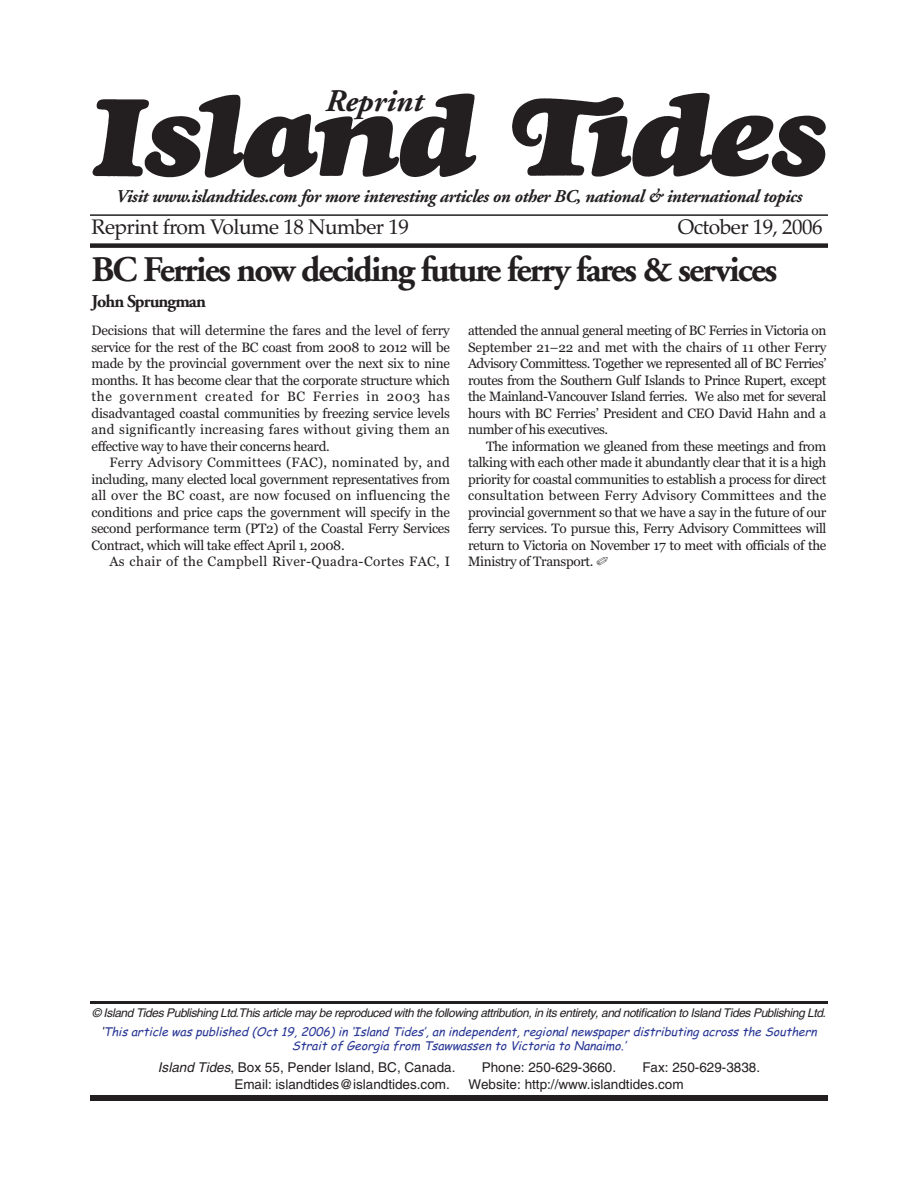
<style>
.page{position:relative;width:918px;height:1188px;background:#fff}
.page>*{position:absolute;margin:0;border:0;box-sizing:border-box;transform-origin:0 0}
.t1{font:700 36px "Adobe Garamond";letter-spacing:-.05em;color:#231f20}
.t2{font:italic 700 31.5px "Adobe Garamond";color:#231f20}
.t3{font:21px "Palatino";letter-spacing:-.025em;color:#231f20}
.t4{font:italic 700 18px "Adobe Garamond";letter-spacing:-.025em;color:#231f20}
.t5{font:700 18px "Adobe Garamond";letter-spacing:-.05em;color:#231f20}
.t6{font:13.5px/16.5px "Georgia";letter-spacing:-.025em;color:#231f20;text-align:justify}
.t7{font:13.5px "Helvetica";color:#231f20}
.t8{font:13.5px "Georgia";letter-spacing:.03em;color:#231f20}
.t9{font:italic 12px/14.5px "Comic Sans MS";color:#293795;text-align:center}
.t10{font:italic 12px "Helvetica";letter-spacing:-.035em;color:#231f20}
.s1{color:#231f20}
.s2{font-style:italic}
</style>
<div class="page">
<hr style="left:90px;top:214px;width:738px;height:2px;background:#231f20">
<div style="left:90px;top:243px;width:738px;height:5px;background:#231f20"></div>
<img style="left:92px;top:92px;width:734px;height:86px">
<hr style="left:90px;top:1001px;width:738px;height:3px;background:#231f20">
<div style="left:90px;top:1095px;width:738px;height:6px;background:#231f20"></div>
<h2 class="t2" style="left:326px;top:89px;width:99px">Reprint</h2>
<h3 class="t4" style="left:116px;top:189px;width:688px">Visit www.islandtides.com for more interesting articles on other BC, national &amp; international topics</h3>
<h3 class="t3" style="left:92px;top:214px;width:319px">Reprint from Volume 18 Number 19</h3>
<h3 class="t3" style="left:678px;top:214px;width:146px">October 19, 2006</h3>
<h1 class="t1" style="left:92px;top:256px;width:687px">BC Ferries now deciding future ferry fares &amp; services</h1>
<h3 class="t5" style="left:92px;top:295px;width:116px">John Sprungman</h3>
<p class="t6" style="left:92px;top:322px;width:360px">Decisions that will determine the fares and the level of ferry service for the rest of the BC coast from 2008 to 2012 will be made by the provincial government over the next six to nine months. It has become clear that the corporate structure which the government created for BC Ferries in 2003 has disadvantaged coastal communities by freezing service levels and significantly increasing fares without giving them an effective way to have their concerns heard.</p>
<p class="t6" style="left:92px;top:454px;width:360px;text-indent:18px">Ferry Advisory Committees (FAC), nominated by, and including, many elected local government representatives from all over the BC coast, are now focused on influencing the conditions and price caps the government will specify in the second performance term (PT2) of the Coastal Ferry Services Contract, which will take effect April 1, 2008.</p>
<p class="t8" style="left:109px;top:554px;width:342px">As chair of the Campbell River-Quadra-Cortes FAC, I</p>
<p class="t6" style="left:468px;top:322px;width:360px">attended the annual general meeting of BC Ferries in Victoria on September 21–22 and met with the chairs of 11 other Ferry Advisory Committess. Together we represented all of BC Ferries’ routes from the Southern Gulf Islands to Prince Rupert, except the Mainland-Vancouver Island ferries. We also met for several hours with BC Ferries’ President and CEO David Hahn and a number of his executives.</p>
<p class="t6" style="left:468px;top:438px;width:360px;text-indent:18px">The information we gleaned from these meetings and from talking with each other made it abundantly clear that it is a high priority for coastal communities to establish a process for direct consultation between Ferry Advisory Committees and the provincial government so that we have a say in the future of our ferry services. To pursue this, Ferry Advisory Committees will return to Victoria on November 17 to meet with officials of the Ministry of Transport. ✐</p>
<p class="t10" style="left:92px;top:1008px;width:735px">© Island Tides Publishing Ltd.This article may be reproduced with the following attribution, in its entirety, and notification to Island Tides Publishing Ltd.</p>
<p class="t9" style="left:101px;top:1024px;width:721px"><span class="s1">‘</span>Thisarticlewaspublished (Oct19,2006)in‘Island Tides’,anindependent,regionalnewspaperdistributingacrosstheSouthern<br>StraitofGeorgiafrom TsawwassentoVictoriatoNanaimo.’</p>
<p class="t7" style="left:158px;top:1063px;width:299px"><span class="s2">Island Tides</span>, Box 55, Pender Island, BC, Canada.</p>
<p class="t7" style="left:482px;top:1063px;width:136px">Phone: 250-629-3660.</p>
<p class="t7" style="left:642px;top:1063px;width:119px">Fax: 250-629-3838.</p>
<p class="t7" style="left:234px;top:1079px;width:217px">Email: islandtides@islandtides.com.</p>
<p class="t7" style="left:469px;top:1079px;width:217px">Website: http://www.islandtides.com</p>
</div>
